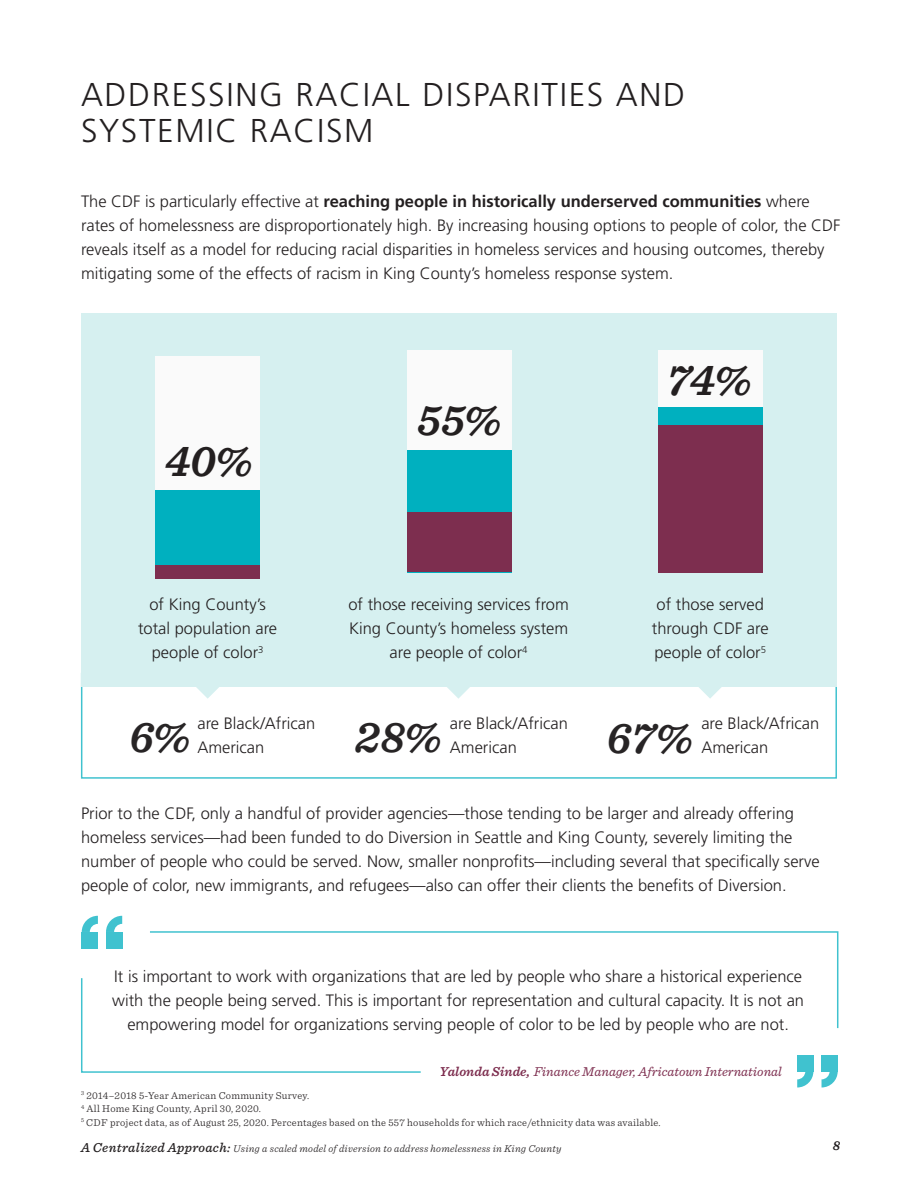
<style>
.page{position:relative;width:918px;height:1188px;background:#fff}
.page>*{position:absolute;margin:0;border:0;box-sizing:border-box;transform-origin:0 0}
.t1{font:italic 600 45px "Sentinel";color:#231f20}
.t2{font:italic 600 45px "Sentinel";color:#272425}
.Heading{font:300 33px/36px "Frutiger LT Std";letter-spacing:.05em;color:#231f20}
.Body{font:300 16.5px/24px "Frutiger LT Std";color:#231f20}
.Body-2{font:italic 13.5px "Sentinel";color:#7d2e4f}
.t3{font:italic 600 13.5px "Sentinel";color:#231f20}
.Body-3{font:300 10.5px/13.5px "Sentinel";letter-spacing:.025em;color:#231f20}
.t4{font:italic 300 10.5px "Sentinel";letter-spacing:.025em;color:#231f20}
.s1{font-weight:700}
.s2{font-weight:600}
.s3{font-weight:500;font-size:13.5px}
</style>
<div class="page">
<div style="left:81px;top:673px;width:756px;height:106px;border:2px solid #40c2cf"></div>
<div style="left:81px;top:313px;width:756px;height:374px;background:#d6f0f0"></div>
<svg style="left:196px;top:687px;width:23px;height:12px"></svg>
<svg style="left:81px;top:978px;width:340px;height:95px"></svg>
<svg style="left:148px;top:931px;width:691px;height:99px"></svg>
<div style="left:106px;top:932px;width:16px;height:16px;background:#40c2cf"></div>
<svg style="left:106px;top:916px;width:16px;height:16px"></svg>
<div style="left:82px;top:932px;width:16px;height:16px;background:#40c2cf"></div>
<svg style="left:82px;top:916px;width:16px;height:16px"></svg>
<div style="left:797px;top:1055px;width:16px;height:16px;background:#40c2cf"></div>
<svg style="left:797px;top:1071px;width:16px;height:17px"></svg>
<div style="left:822px;top:1055px;width:16px;height:16px;background:#40c2cf"></div>
<svg style="left:822px;top:1071px;width:16px;height:17px"></svg>
<svg style="left:447px;top:687px;width:23px;height:12px"></svg>
<svg style="left:699px;top:687px;width:23px;height:12px"></svg>
<div style="left:156px;top:356px;width:104px;height:222px;background:#fafafa"></div>
<div style="left:156px;top:490px;width:104px;height:88px;background:#00b0bf"></div>
<div style="left:156px;top:565px;width:104px;height:13px;background:#7d2e4f"></div>
<div style="left:407px;top:350px;width:104px;height:222px;background:#fafafa"></div>
<div style="left:407px;top:450px;width:104px;height:122px;background:#00b0bf"></div>
<div style="left:407px;top:513px;width:104px;height:59px;background:#7d2e4f"></div>
<div style="left:658px;top:350px;width:105px;height:222px;background:#fafafa"></div>
<div style="left:658px;top:408px;width:105px;height:164px;background:#00b0bf"></div>
<div style="left:658px;top:425px;width:105px;height:147px;background:#7d2e4f"></div>
<p class="Heading" style="left:81px;top:77px;width:606px">ADDRESSING RACIAL DISPARITIES AND<br>SYSTEMIC RACISM</p>
<p class="Body" style="left:81px;top:189px;width:761px">The CDF is particularly effective at <span class="s1">reaching people in historically underserved communities</span> where rates of homelessness are disproportionately high. By increasing housing options to people of color, the CDF reveals itself as a model for reducing racial disparities in homeless services and housing outcomes, thereby mitigating some of the effects of racism in King County’s homeless response system.</p>
<p class="t1" style="left:165px;top:426px;width:89px">40%</p>
<p class="t1" style="left:417px;top:386px;width:85px">55%</p>
<p class="t1" style="left:667px;top:345px;width:85px">74%</p>
<p class="Body" style="left:138px;top:593px;width:141px;text-align:center">of King County’s total population are people of color<sup>3</sup></p>
<p class="Body" style="left:348px;top:593px;width:222px;text-align:center">of those receiving services from<br>King County’s homeless system are people of color<sup>4</sup></p>
<p class="Body" style="left:652px;top:593px;width:118px">of those served through CDF are people of color<sup>5</sup></p>
<p class="t2" style="left:129px;top:702px;width:62px">6%</p>
<p class="Body" style="left:197px;top:711px;width:119px">are Black/African</p>
<p class="Body" style="left:197px;top:735px;width:68px">American</p>
<p class="t2" style="left:355px;top:702px;width:87px">28%</p>
<p class="Body" style="left:450px;top:711px;width:119px">are Black/African</p>
<p class="Body" style="left:450px;top:735px;width:68px">American</p>
<p class="t2" style="left:606px;top:703px;width:87px">67%</p>
<p class="Body" style="left:701px;top:712px;width:119px">are Black/African</p>
<p class="Body" style="left:701px;top:736px;width:68px">American</p>
<p class="Body" style="left:81px;top:802px;width:740px">Prior to the CDF, only a handful of provider agencies—those tending to be larger and already offering homeless services—had been funded to do Diversion in Seattle and King County, severely limiting the number of people who could be served. Now, smaller nonprofits—including several that specifically serve people of color, new immigrants, and refugees—also can offer their clients the benefits of Diversion.</p>
<p class="Body" style="left:112px;top:965px;width:693px;text-align:center">It is important to work with organizations that are led by people who share a historical experience with the people being served. This is important for representation and cultural capacity. It is not an empowering model for organizations serving people of color to be led by people who are not.</p>
<p class="Body-2" style="left:440px;top:1062px;width:344px"><span class="s2">Yalonda Sinde,</span> Finance Manager, Africatown International</p>
<p class="Body-3" style="left:81px;top:1088px;width:581px"><sup>3</sup> 2014–2018 5-Year American Community Survey.<br><sup>4</sup> All Home King County, April 30, 2020.<br><sup>5</sup> CDF project data, as of August 25, 2020. Percentages based on the 557 households for which race/ethnicity data was available.</p>
<p class="t4" style="left:81px;top:1141px;width:482px"><span class="s3">A Centralized Approach:</span> Using a scaled model of diversion to address homelessness in King County</p>
<p class="t3" style="left:833px;top:1136px;width:9px">8</p>
</div>
